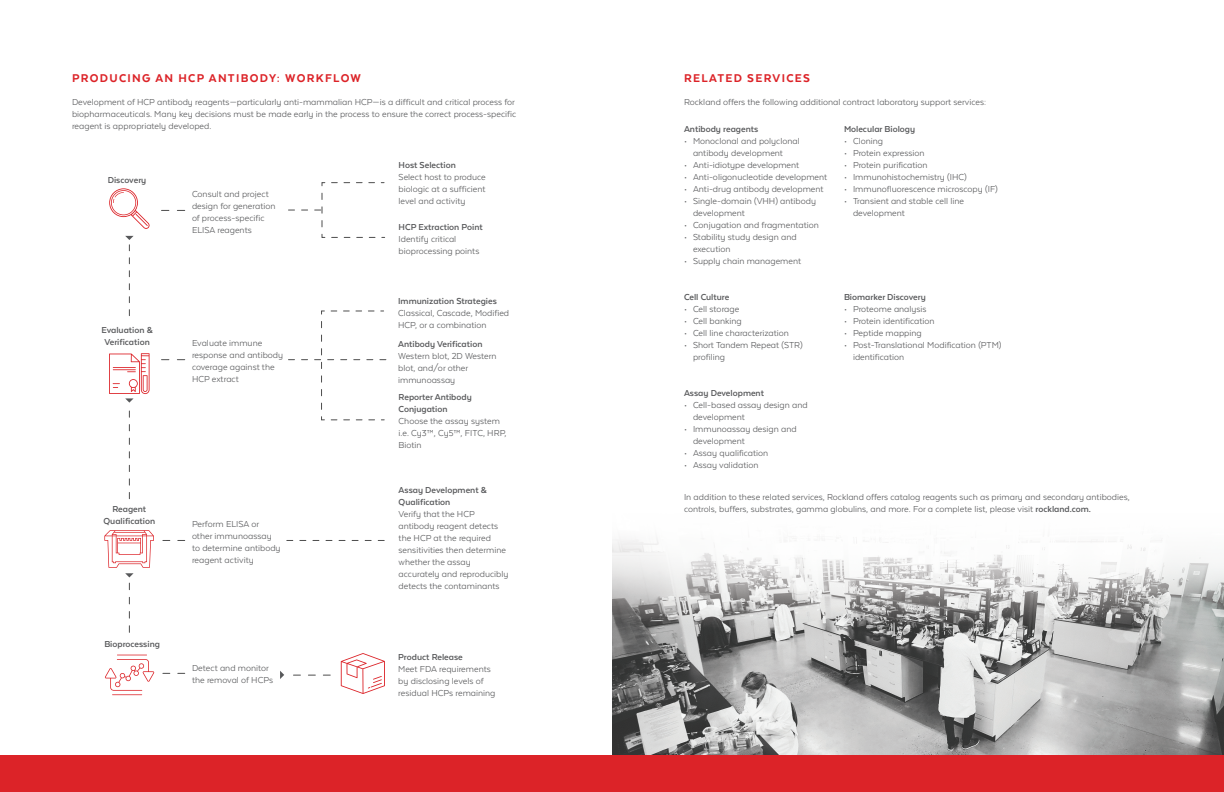
<style>
.page{position:relative;width:1224px;height:792px;background:#fff}
.page>*{position:absolute;margin:0;border:0;box-sizing:border-box;transform-origin:0 0}
.t1{font:800 13px "Texta Alt";letter-spacing:.1em;color:#dc2328}
.t2{font:10px/12px "Texta Alt";color:#57585a}
.t3{font:700 10px/12px "Texta Alt";color:#57585a}
.s1{font-weight:700}
</style>
<div class="page">
<img style="left:612px;top:538px;width:612px;height:218px">
<div style="left:0;top:756px;width:1224px;height:36px;background:#dc2328"></div>
<svg style="left:129px;top:411px;width:1px;height:88px"></svg>
<svg style="left:129px;top:583px;width:1px;height:49px"></svg>
<svg style="left:287px;top:540px;width:97px;height:1px"></svg>
<svg style="left:288px;top:310px;width:98px;height:111px"></svg>
<svg style="left:288px;top:182px;width:97px;height:56px"></svg>
<svg style="left:162px;top:359px;width:23px;height:1px"></svg>
<svg style="left:162px;top:210px;width:23px;height:1px"></svg>
<svg style="left:163px;top:540px;width:22px;height:1px"></svg>
<svg style="left:293px;top:675px;width:37px;height:1px"></svg>
<svg style="left:163px;top:673px;width:22px;height:1px"></svg>
<svg style="left:109px;top:188px;width:41px;height:41px"></svg>
<svg style="left:125px;top:236px;width:9px;height:80px"></svg>
<svg style="left:109px;top:353px;width:41px;height:50px"></svg>
<svg style="left:104px;top:530px;width:50px;height:47px"></svg>
<svg style="left:280px;top:671px;width:4px;height:8px"></svg>
<svg style="left:341px;top:653px;width:44px;height:41px"></svg>
<hr style="left:117px;top:655px;width:30px;height:1px;background:#dc2328">
<hr style="left:112px;top:694px;width:30px;height:1px;background:#dc2328">
<svg style="left:105px;top:659px;width:49px;height:32px"></svg>
<p class="t1" style="left:72px;top:71px;width:291px">PRODUCING AN HCP ANTIBODY: WORKFLOW</p>
<p class="t2" style="left:72px;top:95px;width:446px">Development of HCP antibody reagents—particularly anti-mammalian HCP—is a difficult and critical process for biopharmaceuticals. Many key decisions must be made early in the process to ensure the correct process-specific reagent is appropriately developed.</p>
<p class="t3" style="left:108px;top:174px;width:40px">Discovery</p>
<p class="t3" style="left:101px;top:324px;width:53px;text-align:center">Evaluation &amp;<br>Verification</p>
<p class="t2" style="left:192px;top:188px;width:85px">Consult and project design for generation of process-specific<br>ELISA reagents</p>
<p class="t2" style="left:192px;top:337px;width:93px">Evaluate immune response and antibody coverage against the</p>
<p class="t2" style="left:192px;top:373px;width:48px">HCP extract</p>
<p class="t3" style="left:112px;top:503px;width:35px">Reagent</p>
<p class="t3" style="left:104px;top:515px;width:53px">Qualification</p>
<p class="t3" style="left:104px;top:638px;width:57px">Bioprocessing</p>
<p class="t2" style="left:192px;top:517px;width:90px">Perform ELISA or other immunoassay to determine antibody reagent activity</p>
<p class="t2" style="left:192px;top:662px;width:83px">Detect and monitor the removal of HCPs</p>
<p class="t3" style="left:399px;top:158px;width:59px">Host Selection</p>
<p class="t2" style="left:399px;top:170px;width:89px">Select host to produce biologic at a sufficient</p>
<p class="t2" style="left:399px;top:194px;width:68px">level and activity</p>
<p class="t3" style="left:399px;top:221px;width:86px">HCP Extraction Point</p>
<p class="t2" style="left:399px;top:233px;width:82px">Identify critical bioprocessing points</p>
<p class="t3" style="left:398px;top:295px;width:100px">Immunization Strategies</p>
<p class="t2" style="left:398px;top:307px;width:113px">Classical, Cascade, Modified<br>HCP, or a combination</p>
<p class="t3" style="left:398px;top:338px;width:86px">Antibody Verification</p>
<p class="t2" style="left:398px;top:350px;width:100px">Western blot, 2D Western blot, and/or other immunoassay</p>
<p class="t3" style="left:399px;top:391px;width:75px">Reporter Antibody<br>Conjugation</p>
<p class="t2" style="left:399px;top:415px;width:109px">Choose the assay system i.e. Cy3™, Cy5™, FITC, HRP,<br>Biotin</p>
<p class="t3" style="left:399px;top:484px;width:90px">Assay Development &amp;<br>Qualification</p>
<p class="t2" style="left:399px;top:508px;width:111px">Verify that the HCP antibody reagent detects the HCP at the required sensitivities then determine whether the assay accurately and reproducibly detects the contaminants</p>
<p class="t3" style="left:398px;top:650px;width:66px">Product Release</p>
<p class="t2" style="left:398px;top:662px;width:99px">Meet FDA requirements by disclosing levels of residual HCPs remaining</p>
<p class="t1" style="left:684px;top:71px;width:127px">RELATED SERVICES</p>
<p class="t2" style="left:684px;top:95px;width:304px">Rockland offers the following additional contract laboratory support services:</p>
<p class="t3" style="left:684px;top:123px;width:76px">Antibody reagents</p>
<p class="t2" style="left:693px;top:135px;width:108px;text-indent:-9px">• Monoclonal and polyclonal antibody development</p>
<p class="t2" style="left:684px;top:159px;width:117px">• Anti-idiotype development</p>
<p class="t2" style="left:684px;top:171px;width:145px">• Anti-oligonucleotide development</p>
<p class="t2" style="left:684px;top:183px;width:141px">• Anti-drug antibody development</p>
<p class="t2" style="left:693px;top:195px;width:125px;text-indent:-9px">• Single-domain (VHH) antibody development</p>
<p class="t2" style="left:684px;top:219px;width:136px">• Conjugation and fragmentation</p>
<p class="t2" style="left:693px;top:231px;width:105px;text-indent:-9px">• Stability study design and execution</p>
<p class="t2" style="left:684px;top:255px;width:119px">• Supply chain management</p>
<p class="t3" style="left:684px;top:291px;width:47px">Cell Culture</p>
<p class="t2" style="left:684px;top:303px;width:57px">• Cell storage</p>
<p class="t2" style="left:684px;top:315px;width:59px">• Cell banking</p>
<p class="t2" style="left:684px;top:327px;width:106px">• Cell line characterization</p>
<p class="t2" style="left:693px;top:339px;width:111px;text-indent:-9px">• Short Tandem Repeat (STR) profiling</p>
<p class="t3" style="left:684px;top:387px;width:82px">Assay Development</p>
<p class="t2" style="left:693px;top:399px;width:116px;text-indent:-9px">• Cell-based assay design and development</p>
<p class="t2" style="left:693px;top:423px;width:105px;text-indent:-9px">• Immunoassay design and development</p>
<p class="t2" style="left:684px;top:447px;width:86px">• Assay qualification</p>
<p class="t2" style="left:684px;top:459px;width:76px">• Assay validation</p>
<p class="t3" style="left:844px;top:123px;width:73px">Molecular Biology</p>
<p class="t2" style="left:844px;top:135px;width:41px">• Cloning</p>
<p class="t2" style="left:844px;top:147px;width:82px">• Protein expression</p>
<p class="t2" style="left:844px;top:159px;width:85px">• Protein purification</p>
<p class="t2" style="left:844px;top:171px;width:124px">• Immunohistochemistry (IHC)</p>
<p class="t2" style="left:844px;top:183px;width:155px">• Immunofluorescence microscopy (IF)</p>
<p class="t2" style="left:853px;top:195px;width:113px;text-indent:-9px">• Transient and stable cell line development</p>
<p class="t3" style="left:844px;top:291px;width:83px">Biomarker Discovery</p>
<p class="t2" style="left:844px;top:303px;width:84px">• Proteome analysis</p>
<p class="t2" style="left:844px;top:315px;width:92px">• Protein identification</p>
<p class="t2" style="left:844px;top:327px;width:79px">• Peptide mapping</p>
<p class="t2" style="left:853px;top:339px;width:150px;text-indent:-9px">• Post-Translational Modification (PTM) identification</p>
<p class="t2" style="left:684px;top:491px;width:447px">In addition to these related services, Rockland offers catalog reagents such as primary and secondary antibodies, controls, buffers, substrates, gamma globulins, and more. For a complete list, please visit <span class="s1">rockland.com.</span></p>
</div>
